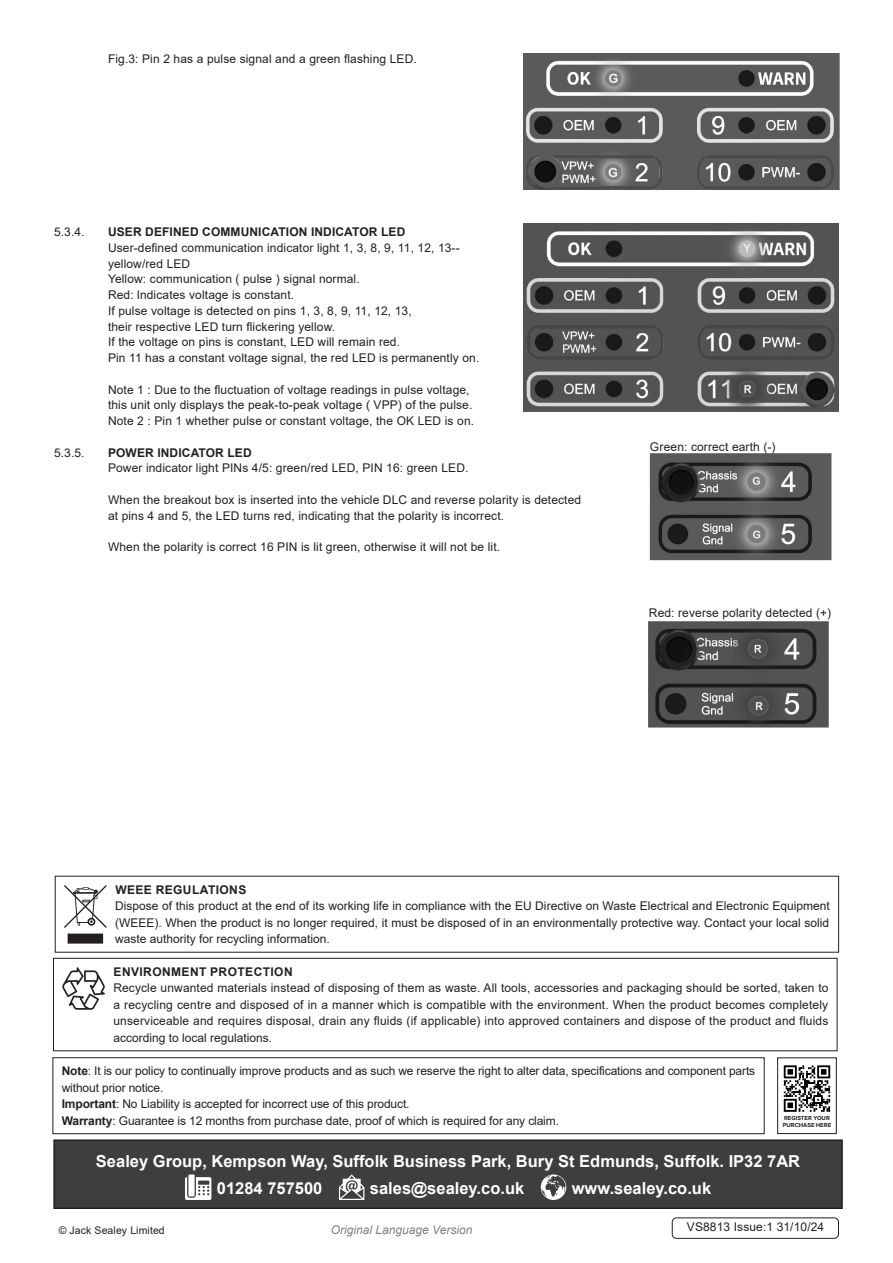
<style>
.page{position:relative;width:893px;height:1263px;background:#fff}
.page>*{position:absolute;margin:0;border:0;box-sizing:border-box;transform-origin:0 0}
.Footer_Contact_Information{font:700 16.5px "Arial";color:#fff}
.Body{font:12px "Arial";letter-spacing:.01em;color:#231f20}
.Enviroment_Protection_Body{font:12px/16.5px "Arial";color:#231f20;text-align:justify}
.Important_Notification_Body{font:12px/16.5px "Arial";letter-spacing:-.01em;color:#231f20}
.Weee_Regulation_Body{font:12px/16.5px "Arial";color:#231f20;text-align:justify}
.Enviroment_Protection_Header{font:700 12px "Arial";letter-spacing:.01em;color:#231f20}
.t1{font:italic 12px "Arial";color:#808285}
.Enviroment_Protection_Header-2{font:700 12px "Arial";letter-spacing:.035em;color:#231f20}
.Body__Footer{font:12px "Arial";letter-spacing:.01em;color:#231f20}
.Weee_Regulation_Header{font:700 12px "Arial";letter-spacing:.035em;color:#231f20}
.Body__Justified__7pt{font:10.5px "Arial";letter-spacing:.01em;color:#231f20}
.t2{font:700 6px/7.1px "Proxima Nova";color:#231f20}
.s1{font-weight:700}
</style>
<div class="page">
<div style="left:54px;top:1140px;width:788px;height:68px;background:#3e3e3f"></div>
<svg style="left:185px;top:1177px;width:26px;height:23px"></svg>
<div style="left:188px;top:1174px;width:7px;height:22px;background:#fff"></div>
<svg style="left:339px;top:1174px;width:25px;height:26px"></svg>
<svg style="left:541px;top:1174px;width:25px;height:26px"></svg>
<div style="left:53px;top:1139px;width:790px;height:70px;border:2px solid #231f20"></div>
<div style="left:53px;top:958px;width:784px;height:93px;border:1px solid #231f20"></div>
<svg style="left:62px;top:967px;width:43px;height:43px"></svg>
<div style="left:52px;top:1057px;width:713px;height:77px;border:1px solid #231f20"></div>
<div style="left:68px;top:934px;width:34px;height:9px;background:#231f20"></div>
<div style="left:68px;top:933px;width:35px;height:10px;border:2px solid #231f20"></div>
<svg style="left:64px;top:885px;width:43px;height:43px"></svg>
<svg style="left:783px;top:1065px;width:48px;height:47px"></svg>
<svg style="left:784px;top:1065px;width:46px;height:47px"></svg>
<div style="left:777px;top:1057px;width:60px;height:77px;border:1px solid #231f20"></div>
<div style="left:672px;top:1217px;width:167px;height:22px;border:1px solid #231f20;border-radius:4px"></div>
<img style="left:524px;top:54px;width:315px;height:135px">
<img style="left:523px;top:223px;width:316px;height:188px">
<img style="left:648px;top:453px;width:184px;height:275px">
<p class="Body" style="left:108px;top:50px;width:310px">Fig.3: Pin 2 has a pulse signal and a green flashing LED.</p>
<p class="Enviroment_Protection_Body" style="left:54px;top:223px;width:32px">5.3.4.</p>
<p class="Enviroment_Protection_Header" style="left:108px;top:223px;width:299px">USER DEFINED COMMUNICATION INDICATOR LED</p>
<p class="Body" style="left:108px;top:239px;width:353px">User-defined communication indicator light 1, 3, 8, 9, 11, 12, 13--</p>
<p class="Body" style="left:108px;top:255px;width:84px">yellow/red LED</p>
<p class="Body" style="left:108px;top:271px;width:253px">Yellow: communication ( pulse ) signal normal.</p>
<p class="Body" style="left:108px;top:287px;width:188px">Red: lndicates voltage is constant.</p>
<p class="Body" style="left:108px;top:302px;width:305px">If pulse voltage is detected on pins 1, 3, 8, 9, 11, 12, 13,</p>
<p class="Body" style="left:108px;top:318px;width:229px">their respective LED turn flickering yellow.</p>
<p class="Body" style="left:108px;top:334px;width:294px">If the voltage on pins is constant, LED will remain red.</p>
<p class="Body" style="left:108px;top:350px;width:373px">Pin 11 has a constant voltage signal, the red LED is permanently on.</p>
<p class="Body" style="left:108px;top:381px;width:363px">Note 1 : Due to the fluctuation of voltage readings in pulse voltage,</p>
<p class="Body" style="left:108px;top:397px;width:366px">this unit only displays the peak-to-peak voltage ( VPP) of the pulse.</p>
<p class="Body" style="left:108px;top:413px;width:368px">Note 2 : Pin 1 whether pulse or constant voltage, the OK LED is on.</p>
<p class="Enviroment_Protection_Body" style="left:54px;top:444px;width:32px">5.3.5.</p>
<p class="Enviroment_Protection_Header" style="left:108px;top:444px;width:145px">POWER INDICATOR LED</p>
<p class="Body" style="left:108px;top:460px;width:362px">Power indicator light PINs 4/5: green/red LED, PIN 16: green LED.</p>
<p class="Body" style="left:108px;top:491px;width:475px">When the breakout box is inserted into the vehicle DLC and reverse polarity is detected</p>
<p class="Body" style="left:108px;top:507px;width:398px">at pins 4 and 5, the LED turns red, indicating that the polarity is incorrect.</p>
<p class="Body" style="left:108px;top:539px;width:394px">When the polarity is correct 16 PIN is lit green, otherwise it will not be lit.</p>
<p class="Body" style="left:650px;top:439px;width:127px">Green: correct earth (-)</p>
<p class="Body" style="left:649px;top:604px;width:184px">Red: reverse polarity detected (+)</p>
<p class="Weee_Regulation_Header" style="left:115px;top:881px;width:133px">WEEE REGULATIONS</p>
<p class="Weee_Regulation_Body" style="left:115px;top:898px;width:716px">Dispose of this product at the end of its working life in compliance with the EU Directive on Waste Electrical and Electronic Equipment (WEEE). When the product is no longer required, it must be disposed of in an environmentally protective way. Contact your local solid waste authority for recycling information.</p>
<p class="Enviroment_Protection_Header-2" style="left:114px;top:963px;width:181px">ENVIRONMENT PROTECTION</p>
<p class="Enviroment_Protection_Body" style="left:113px;top:980px;width:717px">Recycle unwanted materials instead of disposing of them as waste. All tools, accessories and packaging should be sorted, taken to a recycling centre and disposed of in a manner which is compatible with the environment. When the product becomes completely unserviceable and requires disposal, drain any fluids (if applicable) into approved containers and dispose of the product and fluids according to local regulations.</p>
<p class="Important_Notification_Body" style="left:62px;top:1063px;width:695px"><span class="s1">Note</span>: It is our policy to continually improve products and as such we reserve the right to alter data, specifications and component parts without prior notice.</p>
<p class="Important_Notification_Body" style="left:62px;top:1096px;width:349px"><span class="s1">Important</span>: No Liability is accepted for incorrect use of this product.</p>
<p class="Important_Notification_Body" style="left:62px;top:1112px;width:499px"><span class="s1">Warranty</span>: Guarantee is 12 months from purchase date, proof of which is required for any claim.</p>
<p class="t2" style="left:783px;top:1115px;width:50px">REGISTER YOUR<br>PURCHASE HERE</p>
<p class="Footer_Contact_Information" style="left:96px;top:1149px;width:706px">Sealey Group, Kempson Way, Suffolk Business Park, Bury St Edmunds, Suffolk. IP32 7AR</p>
<p class="Footer_Contact_Information" style="left:217px;top:1176px;width:107px">01284 757500</p>
<p class="Footer_Contact_Information" style="left:370px;top:1176px;width:156px">sales@sealey.co.uk</p>
<p class="Footer_Contact_Information" style="left:572px;top:1176px;width:141px">www.sealey.co.uk</p>
<p class="Body__Justified__7pt" style="left:59px;top:1223px;width:108px">© Jack Sealey Limited</p>
<p class="t1" style="left:331px;top:1222px;width:143px">Original Language Version</p>
<p class="Body__Footer" style="left:687px;top:1219px;width:139px">VS8813 Issue:1 31/10/24</p>
</div>
